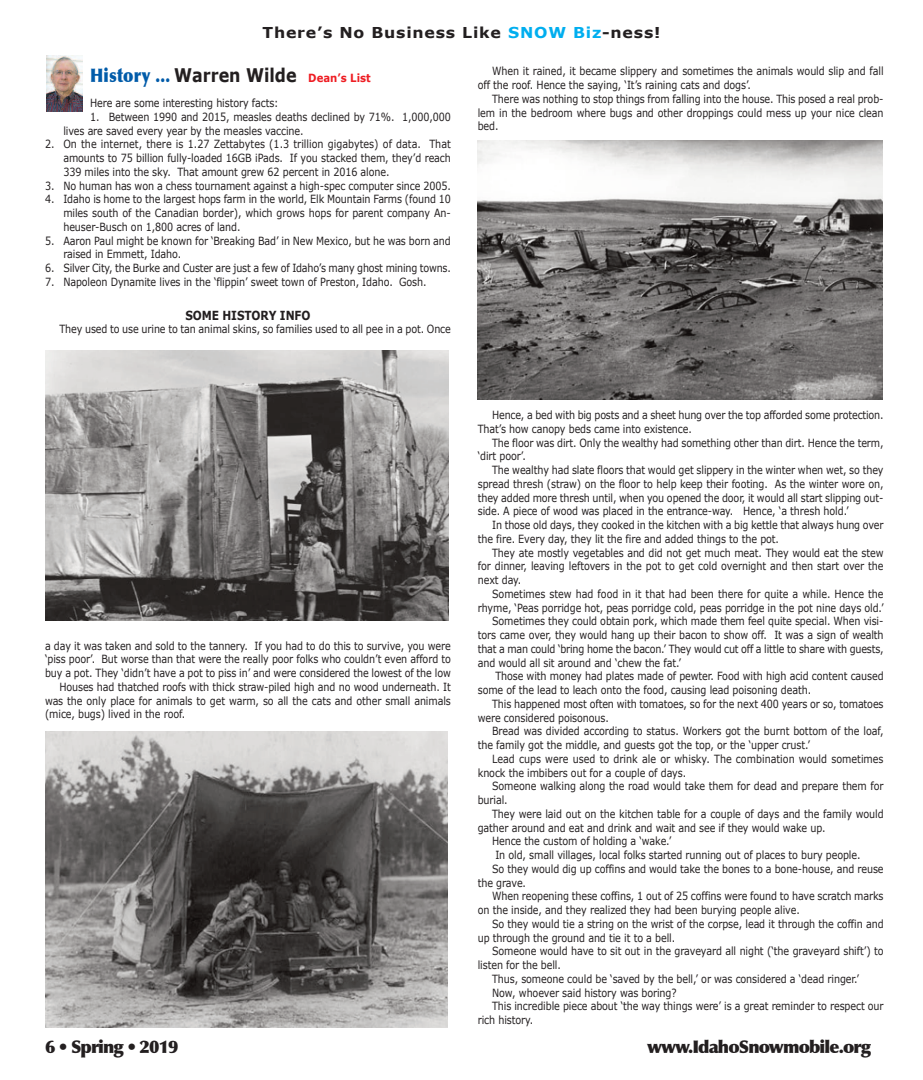
<style>
.page{position:relative;width:923px;height:1080px;background:#fff}
.page>*{position:absolute;margin:0;border:0;box-sizing:border-box;transform-origin:0 0}
.t1{font:700 18.75px "Verdana";color:#231f20;scale:.85 1}
.t2{font:900 17.5px "Optima";letter-spacing:-.05em;color:#231f20}
.t3{font:700 15px "Verdana";letter-spacing:.05em;color:#231f20;scale:1.05 1}
.t4{font:700 12.5px "Verdana";letter-spacing:-.01em;color:#231f20;scale:.85 1}
.t5{font:11.25px/13.8px "Verdana";letter-spacing:-.01em;color:#231f20;scale:.85 1}
.s1{color:#00aeef}
.s2{font-family:"Optima";font-weight:900;color:#015ba9}
.s3{font-size:11.25px;color:#ee1d23}
</style>
<div class="page">
<img style="left:47px;top:56px;width:35px;height:56px">
<img style="left:45px;top:350px;width:403px;height:270px">
<img style="left:478px;top:141px;width:404px;height:258px">
<img style="left:45px;top:731px;width:403px;height:296px">
<h3 class="t3" style="left:262px;top:23px;width:380px">There’s No Business Like <span class="s1">SNOW Biz</span>-ness!</h3>
<h1 class="t1" style="left:90px;top:63px;width:332px"><span class="s2">History ...</span> Warren Wilde <span class="s3">Dean’s List</span></h1>
<p class="t5" style="left:90px;top:96px;width:223px">Here are some interesting history facts:</p>
<p class="t5" style="left:63px;top:109px;width:457px;text-indent:27px">1. Between 1990 and 2015, measles deaths declined by 71%. 1,000,000 lives are saved every year by the measles vaccine.</p>
<p class="t5" style="left:63px;top:137px;width:457px;text-align:justify;text-indent:-18px">2. On the internet, there is 1.27 Zettabytes (1.3 trillion gigabytes) of data. That amounts to 75 billion fully-loaded 16GB iPads. If you stacked them, they’d reach 339 miles into the sky. That amount grew 62 percent in 2016 alone.</p>
<p class="t5" style="left:45px;top:178px;width:479px">3. No human has won a chess tournament against a high-spec computer since 2005.</p>
<p class="t5" style="left:63px;top:192px;width:457px;text-align:justify;text-indent:-18px">4. Idaho is home to the largest hops farm in the world, Elk Mountain Farms (found 10 miles south of the Canadian border), which grows hops for parent company An&shy;heuser-Busch on 1,800 acres of land.</p>
<p class="t5" style="left:63px;top:233px;width:457px;text-indent:-18px">5. Aaron Paul might be known for ‘Breaking Bad’ in New Mexico, but he was born and raised in Emmett, Idaho.</p>
<p class="t5" style="left:45px;top:261px;width:479px">6. Silver City, the Burke and Custer are just a few of Idaho’s many ghost mining towns.</p>
<p class="t5" style="left:45px;top:274px;width:450px">7. Napoleon Dynamite lives in the ‘flippin’ sweet town of Preston, Idaho. Gosh.</p>
<p class="t4" style="left:185px;top:307px;width:148px">SOME HISTORy INFO</p>
<p class="t5" style="left:59px;top:322px;width:462px">They used to use urine to tan animal skins, so families used to all pee in a pot. Once</p>
<p class="t5" style="left:478px;top:64px;width:479px;text-indent:14px">When it rained, it became slippery and sometimes the animals would slip and fall off the roof. Hence the saying, ‘It’s raining cats and dogs’.</p>
<p class="t5" style="left:478px;top:92px;width:479px;text-align:justify;text-indent:14px">There was nothing to stop things from falling into the house. This posed a real prob&shy;lem in the bedroom where bugs and other droppings could mess up your nice clean bed.</p>
<p class="t5" style="left:45px;top:638px;width:479px">a day it was taken and sold to the tannery. If you had to do this to survive, you were</p>
<p class="t5" style="left:45px;top:652px;width:479px">‘piss poor’. But worse than that were the really poor folks who couldn’t even afford to</p>
<p class="t5" style="left:45px;top:666px;width:479px">buy a pot. They ‘didn’t have a pot to piss in’ and were considered the lowest of the low</p>
<p class="t5" style="left:59px;top:679px;width:462px">Houses had thatched roofs with thick straw-piled high and no wood underneath. It</p>
<p class="t5" style="left:45px;top:693px;width:479px">was the only place for animals to get warm, so all the cats and other small animals</p>
<p class="t5" style="left:45px;top:707px;width:167px">(mice, bugs) lived in the roof.</p>
<p class="t5" style="left:478px;top:408px;width:479px;text-indent:14px">Hence, a bed with big posts and a sheet hung over the top afforded some protection.<br>That’s how canopy beds came into existence.</p>
<p class="t5" style="left:478px;top:435px;width:479px;text-indent:14px">The floor was dirt. Only the wealthy had something other than dirt. Hence the term, ‘dirt poor’.</p>
<p class="t5" style="left:478px;top:463px;width:479px;text-align:justify;text-indent:14px">The wealthy had slate floors that would get slippery in the winter when wet, so they spread thresh (straw) on the floor to help keep their footing. As the winter wore on, they added more thresh until, when you opened the door, it would all start slipping out&shy;side. A piece of wood was placed in the entrance-way. Hence, ‘a thresh hold.’</p>
<p class="t5" style="left:478px;top:518px;width:479px;text-indent:14px">In those old days, they cooked in the kitchen with a big kettle that always hung over the fire. Every day, they lit the fire and added things to the pot.</p>
<p class="t5" style="left:478px;top:545px;width:479px;text-align:justify;text-indent:14px">They ate mostly vegetables and did not get much meat. They would eat the stew for dinner, leaving leftovers in the pot to get cold overnight and then start over the next day.</p>
<p class="t5" style="left:492px;top:587px;width:462px">Sometimes stew had food in it that had been there for quite a while. Hence the</p>
<p class="t5" style="left:478px;top:600px;width:479px">rhyme, ‘Peas porridge hot, peas porridge cold, peas porridge in the pot nine days old.’</p>
<p class="t5" style="left:492px;top:614px;width:462px">Sometimes they could obtain pork, which made them feel quite special. When visi-</p>
<p class="t5" style="left:478px;top:628px;width:479px">tors came over, they would hang up their bacon to show off. It was a sign of wealth</p>
<p class="t5" style="left:478px;top:642px;width:479px">that a man could ‘bring home the bacon.’ They would cut off a little to share with guests,</p>
<p class="t5" style="left:478px;top:655px;width:241px">and would all sit around and ‘chew the fat.’</p>
<p class="t5" style="left:495px;top:669px;width:458px">Those with money had plates made of pewter. Food with high acid content caused</p>
<p class="t5" style="left:478px;top:683px;width:394px">some of the lead to leach onto the food, causing lead poisoning death.</p>
<p class="t5" style="left:492px;top:697px;width:462px">This happened most often with tomatoes, so for the next 400 years or so, tomatoes</p>
<p class="t5" style="left:478px;top:710px;width:156px">were considered poisonous.</p>
<p class="t5" style="left:492px;top:724px;width:462px">Bread was divided according to status. Workers got the burnt bottom of the loaf,</p>
<p class="t5" style="left:478px;top:738px;width:392px">the family got the middle, and guests got the top, or the ‘upper crust.’</p>
<p class="t5" style="left:492px;top:752px;width:462px">Lead cups were used to drink ale or whisky. The combination would sometimes</p>
<p class="t5" style="left:478px;top:765px;width:247px">knock the imbibers out for a couple of days.</p>
<p class="t5" style="left:492px;top:779px;width:462px">Someone walking along the road would take them for dead and prepare them for</p>
<p class="t5" style="left:478px;top:793px;width:37px">burial.</p>
<p class="t5" style="left:492px;top:807px;width:462px">They were laid out on the kitchen table for a couple of days and the family would</p>
<p class="t5" style="left:478px;top:820px;width:411px">gather around and eat and drink and wait and see if they would wake up.</p>
<p class="t5" style="left:492px;top:834px;width:212px">Hence the custom of holding a ‘wake.’</p>
<p class="t5" style="left:495px;top:848px;width:431px">In old, small villages, local folks started running out of places to bury people.</p>
<p class="t5" style="left:492px;top:862px;width:462px">So they would dig up coffins and would take the bones to a bone-house, and reuse</p>
<p class="t5" style="left:478px;top:875px;width:58px">the grave.</p>
<p class="t5" style="left:492px;top:889px;width:462px">When reopening these coffins, 1 out of 25 coffins were found to have scratch marks</p>
<p class="t5" style="left:478px;top:903px;width:380px">on the inside, and they realized they had been burying people alive.</p>
<p class="t5" style="left:492px;top:917px;width:462px">So they would tie a string on the wrist of the corpse, lead it through the coffin and</p>
<p class="t5" style="left:478px;top:930px;width:234px">up through the ground and tie it to a bell.</p>
<p class="t5" style="left:492px;top:944px;width:462px">Someone would have to sit out in the graveyard all night (‘the graveyard shift’) to</p>
<p class="t5" style="left:478px;top:958px;width:99px">listen for the bell.</p>
<p class="t5" style="left:492px;top:972px;width:433px">Thus, someone could be ‘saved by the bell,’ or was considered a ‘dead ringer.’</p>
<p class="t5" style="left:492px;top:985px;width:219px">Now, whoever said history was boring?</p>
<p class="t5" style="left:492px;top:999px;width:462px">This incredible piece about ‘the way things were’ is a great reminder to respect our</p>
<p class="t5" style="left:478px;top:1013px;width:67px">rich history.</p>
<h2 class="t2" style="left:45px;top:1036px;width:135px">6 • Spring • 2019</h2>
<h2 class="t2" style="left:647px;top:1036px;width:225px">www.IdahoSnowmobile.org</h2>
</div>
